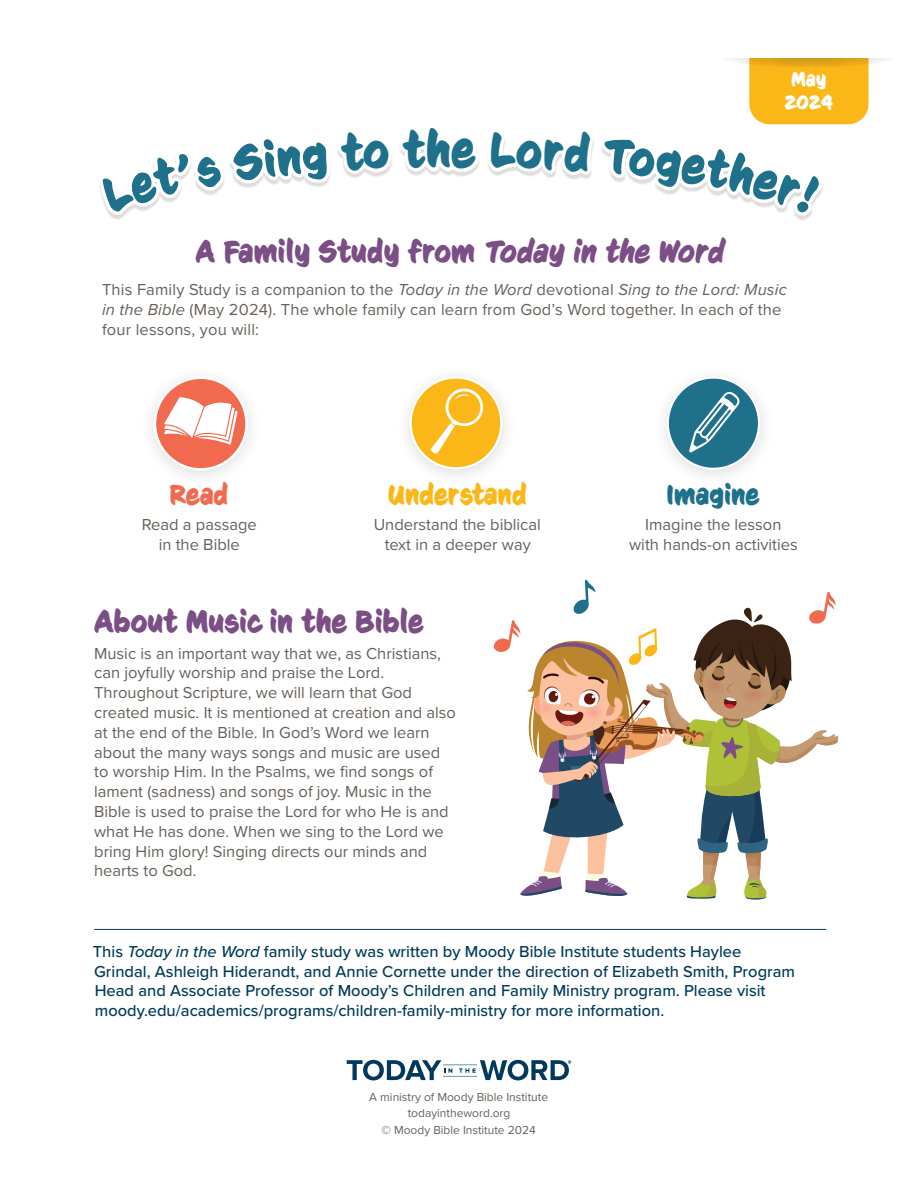
<style>
.page{position:relative;width:918px;height:1188px;background:#fff}
.page>*{position:absolute;margin:0;border:0;box-sizing:border-box;transform-origin:0 0}
.t1{font:700 46.95px "CC Sign Language";color:#1f708a}
.t2{font:700 30px "CC Sign Language";color:#7b4f86}
.t3{font:700 27px "CC Sign Language";color:#fbb717}
.t4{font:700 27px "CC Sign Language";color:#1f708a}
.t5{font:700 27px "CC Sign Language";color:#f16a50}
.t6{font:700 19.5px "CC Sign Language";color:#fff}
.t7{font:16.5px/19.8px "Proxima Nova";color:#686059}
.t8{font:500 16.5px/19.8px "Proxima Nova";color:#023b5a}
.t9{font:12px "Proxima Nova";color:#686059}
.s1{font-style:italic}
</style>
<div class="page">
<svg style="left:347px;top:1060px;width:105px;height:20px"></svg>
<hr style="left:443px;top:1064px;width:34px;height:1px;background:#567a99">
<hr style="left:443px;top:1076px;width:34px;height:1px;background:#567a99">
<svg style="left:459px;top:1060px;width:112px;height:20px"></svg>
<svg style="left:154px;top:379px;width:94px;height:92px"></svg>
<svg style="left:667px;top:378px;width:93px;height:92px"></svg>
<svg style="left:410px;top:378px;width:92px;height:91px"></svg>
<div style="left:98px;top:128px;width:725px;height:93px;background:#231f20;opacity:.15"></div>
<svg style="left:493px;top:580px;width:346px;height:320px"></svg>
<div style="left:749px;top:20px;width:120px;height:104px;background:#fbb717;border-radius:20px"></div>
<svg style="left:719px;top:47px;width:180px;height:20px"></svg>
<div style="left:700px;top:0;width:218px;height:58px;background:#fff"></div>
<hr style="left:94px;top:929px;width:732px;height:1px;background:#023b5a">
<svg style="left:99px;top:149px;width:124px;height:66px"></svg>
<svg style="left:230px;top:137px;width:98px;height:45px"></svg>
<svg style="left:339px;top:128px;width:51px;height:44px"></svg>
<svg style="left:402px;top:128px;width:49px;height:43px"></svg>
<svg style="left:491px;top:128px;width:101px;height:45px"></svg>
<svg style="left:599px;top:137px;width:224px;height:78px"></svg>
<h1 class="t1" style="left:451px;top:122px;width:26px">e</h1>
<p class="t6" style="left:791px;top:68px;width:37px">May</p>
<p class="t6" style="left:784px;top:91px;width:50px">2024</p>
<p class="t2" style="left:196px;top:234px;width:529px">A Family Study from <span class="s1">Today in the Word</span></p>
<p class="t7" style="left:102px;top:279px;width:686px">This Family Study is a companion to the <span class="s1">Today in the Word</span> devotional <span class="s1">Sing to the Lord: Music in the Bible</span> (May 2024). The whole family can learn from God’s Word together. In each of the four lessons, you will:</p>
<p class="t5" style="left:169px;top:478px;width:61px">Read</p>
<p class="t7" style="left:142px;top:514px;width:117px">Read a passage</p>
<p class="t7" style="left:159px;top:534px;width:83px">in the Bible</p>
<p class="t3" style="left:387px;top:478px;width:141px">Understand</p>
<p class="t7" style="left:374px;top:514px;width:169px;text-align:center">Understand the biblical text in a deeper way</p>
<p class="t2" style="left:94px;top:604px;width:331px">About Music in the Bible</p>
<p class="t7" style="left:94px;top:642px;width:363px">Music is an important way that we, as Christians, can joyfully worship and praise the Lord.<br>Throughout Scripture, we will learn that God created music. It is mentioned at creation and also at the end of the Bible. In God’s Word we learn about the many ways songs and music are used to worship Him. In the Psalms, we find songs of lament (sadness) and songs of joy. Music in the Bible is used to praise the Lord for who He is and what He has done. When we sing to the Lord we bring Him glory! Singing directs our minds and hearts to God.</p>
<p class="t4" style="left:666px;top:478px;width:95px">Imagine</p>
<p class="t7" style="left:629px;top:514px;width:170px;text-align:center">Imagine the lesson with hands-on activities</p>
<p class="t8" style="left:93px;top:941px;width:704px">This <span class="s1">Today in the Word</span> family study was written by Moody Bible Institute students Haylee Grindal, Ashleigh Hiderandt, and Annie Cornette under the direction of Elizabeth Smith, Program Head and Associate Professor of Moody’s Children and Family Ministry program. Please visit moody.edu/academics/programs/children-family-ministry for more information.</p>
<p class="t9" style="left:369px;top:1088px;width:180px">A ministry of Moody Bible Institute</p>
<p class="t9" style="left:408px;top:1104px;width:104px">todayintheword.org</p>
<p class="t9" style="left:382px;top:1121px;width:156px">© Moody Bible Institute 2024</p>
</div>
